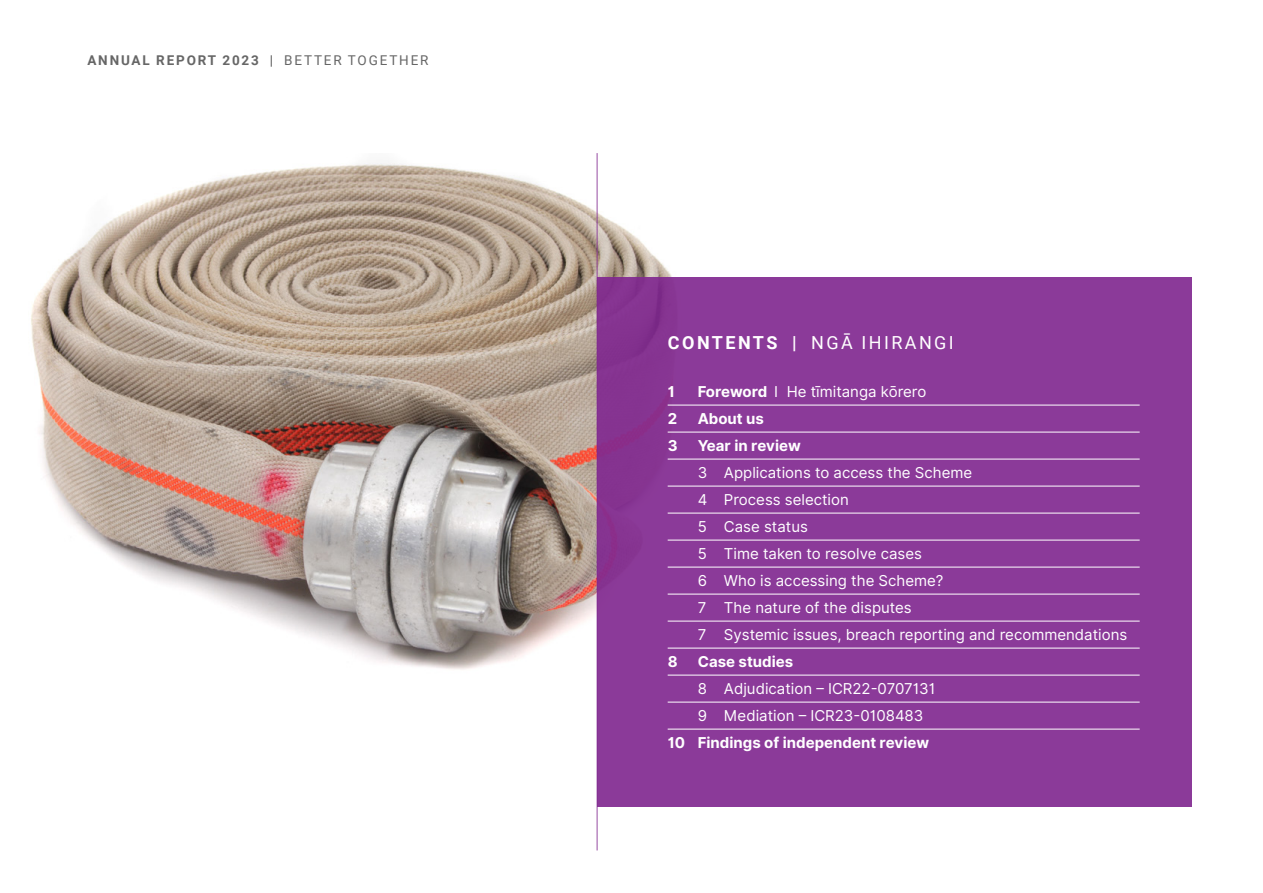
<style>
.page{position:relative;width:1263px;height:893px;background:#fff}
.page>*{position:absolute;margin:0;border:0;box-sizing:border-box;transform-origin:0 0}
.t1{font:18px "Roboto";letter-spacing:.135em;color:#fff}
.t2{font:15px/27px "Inter";color:#fff}
.t3{font:700 15px "Inter";color:#fff}
.t4{font:700 13.5px "Roboto";letter-spacing:.135em;color:#666}
.s1{font-weight:400}
.s2{font-weight:700}
</style>
<div class="page">
<img style="left:31px;top:153px;width:641px;height:548px">
<div style="left:597px;top:277px;width:595px;height:529px;background:#8b3a99"></div>
<hr style="left:597px;top:153px;width:1px;height:697px;background:#812990">
<hr style="left:668px;top:405px;width:472px;height:1px;background:#fff">
<hr style="left:668px;top:432px;width:472px;height:1px;background:#fff">
<hr style="left:668px;top:459px;width:472px;height:1px;background:#fff">
<hr style="left:668px;top:486px;width:472px;height:1px;background:#fff">
<hr style="left:668px;top:513px;width:472px;height:1px;background:#fff">
<hr style="left:668px;top:540px;width:472px;height:1px;background:#fff">
<hr style="left:668px;top:567px;width:472px;height:1px;background:#fff">
<hr style="left:668px;top:594px;width:472px;height:1px;background:#fff">
<hr style="left:668px;top:621px;width:472px;height:1px;background:#fff">
<hr style="left:668px;top:648px;width:472px;height:1px;background:#fff">
<hr style="left:668px;top:675px;width:472px;height:1px;background:#fff">
<hr style="left:668px;top:702px;width:472px;height:1px;background:#fff">
<hr style="left:668px;top:729px;width:472px;height:1px;background:#fff">
<p class="t4" style="left:87px;top:51px;width:343px">ANNUAL REPORT 2023 | <span class="s1">BETTER TOGETHER</span></p>
<p class="t1" style="left:668px;top:330px;width:287px"><span class="s2">CONTENTS |</span> NGĀ IHIRANGI</p>
<p class="t3" style="left:668px;top:381px;width:9px">1</p>
<p class="t2" style="left:698px;top:379px;width:230px"><span class="s2">Foreword</span> I He tīmitanga kōrero</p>
<p class="t3" style="left:668px;top:408px;width:11px">2</p>
<p class="t3" style="left:698px;top:408px;width:68px">About us</p>
<p class="t3" style="left:668px;top:435px;width:11px">3</p>
<p class="t3" style="left:698px;top:435px;width:105px">Year in review</p>
<p class="t2" style="left:698px;top:460px;width:431px">3 Applications to access the Scheme<br>4 Process selection<br>5 Case status<br>5 Time taken to resolve cases<br>6 Who is accessing the Scheme?<br>7 The nature of the disputes<br>7 Systemic issues, breach reporting and recommendations</p>
<p class="t3" style="left:668px;top:651px;width:11px">8</p>
<p class="t3" style="left:698px;top:651px;width:97px">Case studies</p>
<p class="t2" style="left:698px;top:676px;width:239px">8 Adjudication – ICR22-0707131<br>9 Mediation – ICR23-0108483</p>
<p class="t3" style="left:668px;top:732px;width:263px">10 Findings of independent review</p>
</div>
